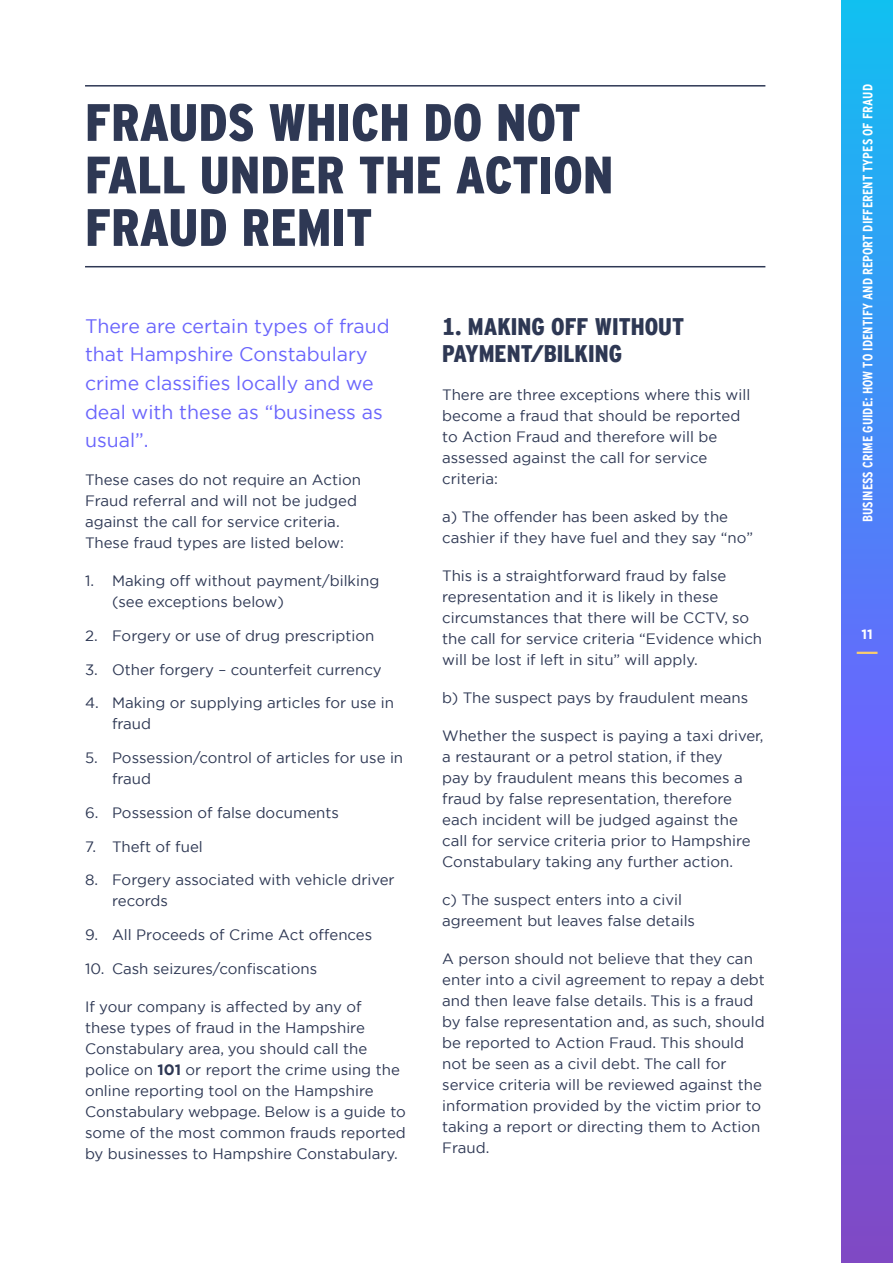
<style>
.page{position:relative;width:893px;height:1263px;background:#fff}
.page>*{position:absolute;margin:0;border:0;box-sizing:border-box;transform-origin:0 0}
.t1{font:900 52.5px/52.5px "Interstate Cond Mono";color:#2e3854}
.t2{font:900 24px/27px "Interstate Cond Mono";color:#2e3854}
.t3{font:19.5px/28.5px "Gotham";color:#6a65fc}
.t4{font:15px/21px "Gotham";color:#2e3854}
.t5{font:700 13.5px "Interstate Cond Mono";color:#fff}
.t6{font:700 13.5px "Gotham";color:#fff}
.s1{font-weight:700}
</style>
<div class="page">
<svg style="left:842px;top:0;width:51px;height:1263px;background:#5479ec"></svg>
<hr style="left:857px;top:652px;width:20px;height:2px;background:#f9cc6f">
<hr style="left:85px;top:266px;width:680px;height:1px;background:#2e3854">
<hr style="left:85px;top:85px;width:680px;height:2px;background:#2e3854">
<h1 class="t1" style="left:85px;top:96px;width:530px">FRAUDS WHICH DO NOT<br>FALL UNDER THE ACTION<br>FRAUD REMIT</h1>
<h3 class="t3" style="left:85px;top:311px;width:306px">There are certain types of fraud that Hampshire Constabulary crime classifies locally and we deal with these as “business as usual”.</h3>
<p class="t4" style="left:85px;top:469px;width:278px">These cases do not require an Action Fraud referral and will not be judged against the call for service criteria.<br>These fraud types are listed below:</p>
<p class="t4" style="left:112px;top:570px;width:269px;text-indent:-27px">1. Making off without payment/bilking (see exceptions below)</p>
<p class="t4" style="left:85px;top:625px;width:291px">2. Forgery or use of drug prescription</p>
<p class="t4" style="left:85px;top:658px;width:298px">3. Other forgery – counterfeit currency</p>
<p class="t4" style="left:112px;top:692px;width:284px;text-indent:-27px">4. Making or supplying articles for use in fraud</p>
<p class="t4" style="left:112px;top:747px;width:293px;text-indent:-27px">5. Possession/control of articles for use in fraud</p>
<p class="t4" style="left:85px;top:802px;width:255px">6. Possession of false documents</p>
<p class="t4" style="left:85px;top:835px;width:119px">7. Theft of fuel</p>
<p class="t4" style="left:112px;top:869px;width:284px;text-indent:-27px">8. Forgery associated with vehicle driver records</p>
<p class="t4" style="left:85px;top:924px;width:289px">9. All Proceeds of Crime Act offences</p>
<p class="t4" style="left:85px;top:958px;width:234px">10. Cash seizures/confiscations</p>
<p class="t4" style="left:85px;top:996px;width:322px">If your company is affected by any of<br>these types of fraud in the Hampshire Constabulary area, you should call the police on <span class="s1">101</span> or report the crime using the online reporting tool on the Hampshire Constabulary webpage. Below is a guide to some of the most common frauds reported by businesses to Hampshire Constabulary.</p>
<h2 class="t2" style="left:442px;top:313px;width:243px">1. MAKING OFF WITHOUT<br>PAYMENT/BILKING</h2>
<p class="t4" style="left:442px;top:384px;width:310px">There are three exceptions where this will become a fraud that should be reported to Action Fraud and therefore will be assessed against the call for service criteria:</p>
<p class="t4" style="left:442px;top:506px;width:312px">a) The offender has been asked by the cashier if they have fuel and they say “no”</p>
<p class="t4" style="left:442px;top:565px;width:321px">This is a straightforward fraud by false representation and it is likely in these circumstances that there will be CCTV, so the call for service criteria “Evidence which will be lost if left in situ” will apply.</p>
<p class="t4" style="left:442px;top:687px;width:308px">b) The suspect pays by fraudulent means</p>
<p class="t4" style="left:442px;top:725px;width:323px">Whether the suspect is paying a taxi driver, a restaurant or a petrol station, if they<br>pay by fraudulent means this becomes a fraud by false representation, therefore each incident will be judged against the call for service criteria prior to Hampshire Constabulary taking any further action.</p>
<p class="t4" style="left:442px;top:889px;width:254px">c) The suspect enters into a civil agreement but leaves false details</p>
<p class="t4" style="left:442px;top:948px;width:324px">A person should not believe that they can enter into a civil agreement to repay a debt and then leave false details. This is a fraud by false representation and, as such, should be reported to Action Fraud. This should not be seen as a civil debt. The call for service criteria will be reviewed against the information provided by the victim prior to taking a report or directing them to Action Fraud.</p>
<p class="t5" style="left:860px;top:522px;width:439px;rotate:-90deg">BUSINESS CRIME GUIDE: HOW TO IDENTIFY AND REPORT DIFFERENT TYPES OF FRAUD</p>
<p class="t6" style="left:861px;top:625px;width:13px">11</p>
</div>
